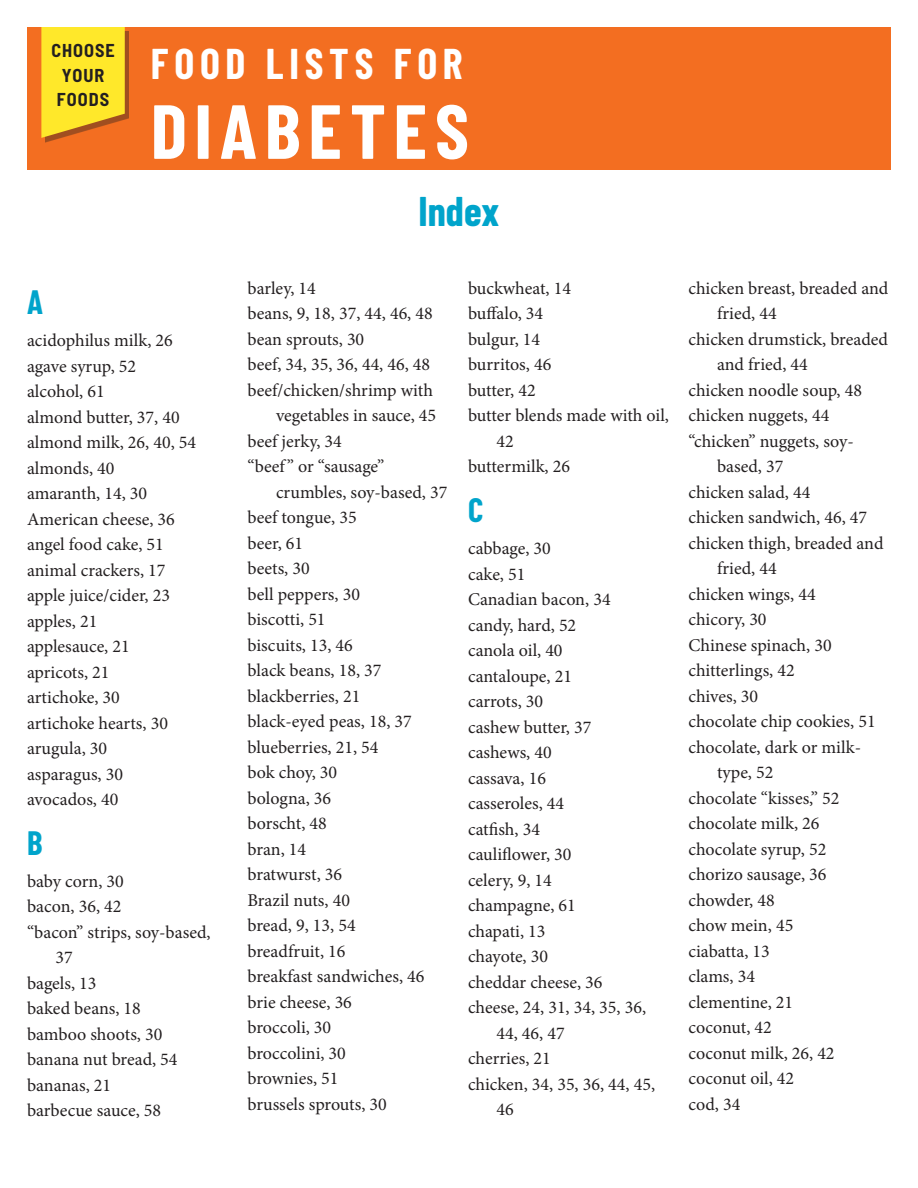
<style>
.page{position:relative;width:918px;height:1188px;background:#fff}
.page>*{position:absolute;margin:0;border:0;box-sizing:border-box;transform-origin:0 0}
.t1{font:700 76.5px "Barlow Condensed";letter-spacing:.105em;color:#fff}
.t2{font:700 42px "Barlow Condensed";letter-spacing:.14em;color:#fff}
.Index_heading{font:700 40.5px "Barlow Condensed";color:#00a4cb}
.Index_heading-2{font:700 33px "Barlow Condensed";color:#00a4cb}
.t3{font:700 semi-condensed 18.15px "Barlow";letter-spacing:.055em;color:#231f20}
.Index_Entry{font:18px/25.5px "Minion Pro";color:#231f20}
</style>
<div class="page">
<div style="left:27px;top:27px;width:864px;height:142px;background:#f36e21"></div>
<div style="left:45px;top:31px;width:84px;height:111px;background:#231f20;opacity:.4"></div>
<svg style="left:41px;top:27px;width:84px;height:111px;background:#f9d828"></svg>
<p class="t3" style="left:51px;top:39px;width:65px">CHOOSE</p>
<p class="t3" style="left:62px;top:64px;width:44px">YOUR</p>
<p class="t3" style="left:57px;top:88px;width:54px">FOODS</p>
<p class="t2" style="left:151px;top:34px;width:313px">FOOD LISTS FOR</p>
<p class="t1" style="left:151px;top:77px;width:320px">DIABETES</p>
<p class="Index_heading" style="left:419px;top:183px;width:82px">Index</p>
<p class="Index_heading-2" style="left:27px;top:278px;width:17px">A</p>
<p class="Index_Entry" style="left:27px;top:328px;width:147px">acidophilus milk, 26</p>
<p class="Index_Entry" style="left:27px;top:353px;width:111px">agave syrup, 52</p>
<p class="Index_Entry" style="left:27px;top:379px;width:79px">alcohol, 61</p>
<p class="Index_Entry" style="left:27px;top:404px;width:154px">almond butter, 37, 40</p>
<p class="Index_Entry" style="left:27px;top:430px;width:171px">almond milk, 26, 40, 54</p>
<p class="Index_Entry" style="left:27px;top:455px;width:89px">almonds, 40</p>
<p class="Index_Entry" style="left:27px;top:481px;width:122px">amaranth, 14, 30</p>
<p class="Index_Entry" style="left:27px;top:506px;width:149px">American cheese, 36</p>
<p class="Index_Entry" style="left:27px;top:532px;width:138px">angel food cake, 51</p>
<p class="Index_Entry" style="left:27px;top:557px;width:140px">animal crackers, 17</p>
<p class="Index_Entry" style="left:27px;top:583px;width:145px">apple juice/cider, 23</p>
<p class="Index_Entry" style="left:27px;top:608px;width:72px">apples, 21</p>
<p class="Index_Entry" style="left:27px;top:634px;width:104px">applesauce, 21</p>
<p class="Index_Entry" style="left:27px;top:659px;width:84px">apricots, 21</p>
<p class="Index_Entry" style="left:27px;top:685px;width:94px">artichoke, 30</p>
<p class="Index_Entry" style="left:27px;top:710px;width:143px">artichoke hearts, 30</p>
<p class="Index_Entry" style="left:27px;top:736px;width:82px">arugula, 30</p>
<p class="Index_Entry" style="left:27px;top:761px;width:98px">asparagus, 30</p>
<p class="Index_Entry" style="left:27px;top:787px;width:93px">avocados, 40</p>
<p class="Index_heading-2" style="left:27px;top:819px;width:17px">B</p>
<p class="Index_Entry" style="left:27px;top:868px;width:98px">baby corn, 30</p>
<p class="Index_Entry" style="left:27px;top:894px;width:96px">bacon, 36, 42</p>
<p class="Index_Entry" style="left:56px;top:919px;width:157px;text-indent:-28px">“bacon” strips, soy-based,<br>37</p>
<p class="Index_Entry" style="left:27px;top:970px;width:71px">bagels, 13</p>
<p class="Index_Entry" style="left:27px;top:996px;width:115px">baked beans, 18</p>
<p class="Index_Entry" style="left:27px;top:1021px;width:137px">bamboo shoots, 30</p>
<p class="Index_Entry" style="left:27px;top:1047px;width:152px">banana nut bread, 54</p>
<p class="Index_Entry" style="left:27px;top:1072px;width:86px">bananas, 21</p>
<p class="Index_Entry" style="left:27px;top:1098px;width:136px">barbecue sauce, 58</p>
<p class="Index_Entry" style="left:248px;top:275px;width:70px">barley, 14</p>
<p class="Index_Entry" style="left:248px;top:301px;width:187px">beans, 9, 18, 37, 44, 46, 48</p>
<p class="Index_Entry" style="left:248px;top:326px;width:118px">bean sprouts, 30</p>
<p class="Index_Entry" style="left:248px;top:352px;width:184px">beef, 34, 35, 36, 44, 46, 48</p>
<p class="Index_Entry" style="left:248px;top:377px;width:190px;text-align:right">beef/chicken/shrimp with vegetables in sauce, 45</p>
<p class="Index_Entry" style="left:248px;top:428px;width:96px">beef jerky, 34</p>
<p class="Index_Entry" style="left:276px;top:454px;width:173px;text-indent:-28px">“beef ” or “sausage” crumbles, soy-based, 37</p>
<p class="Index_Entry" style="left:248px;top:505px;width:111px">beef tongue, 35</p>
<p class="Index_Entry" style="left:248px;top:530px;width:57px">beer, 61</p>
<p class="Index_Entry" style="left:248px;top:556px;width:64px">beets, 30</p>
<p class="Index_Entry" style="left:248px;top:581px;width:114px">bell peppers, 30</p>
<p class="Index_Entry" style="left:248px;top:607px;width:80px">biscotti, 51</p>
<p class="Index_Entry" style="left:248px;top:632px;width:107px">biscuits, 13, 46</p>
<p class="Index_Entry" style="left:248px;top:658px;width:136px">black beans, 18, 37</p>
<p class="Index_Entry" style="left:248px;top:683px;width:114px">blackberries, 21</p>
<p class="Index_Entry" style="left:248px;top:709px;width:166px">black-eyed peas, 18, 37</p>
<p class="Index_Entry" style="left:248px;top:734px;width:133px">blueberries, 21, 54</p>
<p class="Index_Entry" style="left:248px;top:760px;width:91px">bok choy, 30</p>
<p class="Index_Entry" style="left:248px;top:785px;width:85px">bologna, 36</p>
<p class="Index_Entry" style="left:248px;top:811px;width:81px">borscht, 48</p>
<p class="Index_Entry" style="left:248px;top:836px;width:60px">bran, 14</p>
<p class="Index_Entry" style="left:248px;top:862px;width:96px">bratwurst, 36</p>
<p class="Index_Entry" style="left:248px;top:887px;width:104px">Brazil nuts, 40</p>
<p class="Index_Entry" style="left:248px;top:913px;width:110px">bread, 9, 13, 54</p>
<p class="Index_Entry" style="left:248px;top:938px;width:100px">breadfruit, 16</p>
<p class="Index_Entry" style="left:248px;top:964px;width:178px">breakfast sandwiches, 46</p>
<p class="Index_Entry" style="left:248px;top:989px;width:106px">brie cheese, 36</p>
<p class="Index_Entry" style="left:248px;top:1015px;width:85px">broccoli, 30</p>
<p class="Index_Entry" style="left:248px;top:1040px;width:100px">broccolini, 30</p>
<p class="Index_Entry" style="left:248px;top:1066px;width:93px">brownies, 51</p>
<p class="Index_Entry" style="left:248px;top:1091px;width:141px">brussels sprouts, 30</p>
<p class="Index_Entry" style="left:468px;top:275px;width:105px">buckwheat, 14</p>
<p class="Index_Entry" style="left:468px;top:301px;width:77px">buffalo, 34</p>
<p class="Index_Entry" style="left:468px;top:326px;width:74px">bulgur, 14</p>
<p class="Index_Entry" style="left:468px;top:352px;width:85px">burritos, 46</p>
<p class="Index_Entry" style="left:468px;top:377px;width:69px">butter, 42</p>
<p class="Index_Entry" style="left:496px;top:403px;width:174px;text-indent:-28px">butter blends made with oil,<br>42</p>
<p class="Index_Entry" style="left:468px;top:454px;width:104px">buttermilk, 26</p>
<p class="Index_heading-2" style="left:468px;top:487px;width:17px">C</p>
<p class="Index_Entry" style="left:468px;top:536px;width:84px">cabbage, 30</p>
<p class="Index_Entry" style="left:468px;top:561px;width:59px">cake, 51</p>
<p class="Index_Entry" style="left:468px;top:587px;width:144px">Canadian bacon, 34</p>
<p class="Index_Entry" style="left:468px;top:612px;width:110px">candy, hard, 52</p>
<p class="Index_Entry" style="left:468px;top:638px;width:96px">canola oil, 40</p>
<p class="Index_Entry" style="left:468px;top:663px;width:105px">cantaloupe, 21</p>
<p class="Index_Entry" style="left:468px;top:689px;width:77px">carrots, 30</p>
<p class="Index_Entry" style="left:468px;top:714px;width:125px">cashew butter, 37</p>
<p class="Index_Entry" style="left:468px;top:740px;width:85px">cashews, 40</p>
<p class="Index_Entry" style="left:468px;top:765px;width:80px">cassava, 16</p>
<p class="Index_Entry" style="left:468px;top:791px;width:98px">casseroles, 44</p>
<p class="Index_Entry" style="left:468px;top:816px;width:73px">catfish, 34</p>
<p class="Index_Entry" style="left:468px;top:842px;width:105px">cauliflower, 30</p>
<p class="Index_Entry" style="left:468px;top:867px;width:85px">celery, 9, 14</p>
<p class="Index_Entry" style="left:468px;top:893px;width:109px">champagne, 61</p>
<p class="Index_Entry" style="left:468px;top:918px;width:79px">chapati, 13</p>
<p class="Index_Entry" style="left:468px;top:944px;width:82px">chayote, 30</p>
<p class="Index_Entry" style="left:468px;top:969px;width:136px">cheddar cheese, 36</p>
<p class="Index_Entry" style="left:496px;top:995px;width:151px;text-indent:-28px">cheese, 24, 31, 34, 35, 36,<br>44, 46, 47</p>
<p class="Index_Entry" style="left:468px;top:1046px;width:84px">cherries, 21</p>
<p class="Index_Entry" style="left:496px;top:1071px;width:160px;text-indent:-28px">chicken, 34, 35, 36, 44, 45,<br>46</p>
<p class="Index_Entry" style="left:717px;top:275px;width:173px;text-indent:-28px">chicken breast, breaded and fried, 44</p>
<p class="Index_Entry" style="left:717px;top:326px;width:173px;text-indent:-28px">chicken drumstick, breaded and fried, 44</p>
<p class="Index_Entry" style="left:688px;top:377px;width:175px">chicken noodle soup, 48</p>
<p class="Index_Entry" style="left:688px;top:403px;width:142px">chicken nuggets, 44</p>
<p class="Index_Entry" style="left:717px;top:428px;width:138px;text-indent:-28px">“chicken” nuggets, soy&shy;based, 37</p>
<p class="Index_Entry" style="left:688px;top:479px;width:123px">chicken salad, 44</p>
<p class="Index_Entry" style="left:688px;top:505px;width:180px">chicken sandwich, 46, 47</p>
<p class="Index_Entry" style="left:717px;top:530px;width:168px;text-indent:-28px">chicken thigh, breaded and fried, 44</p>
<p class="Index_Entry" style="left:688px;top:581px;width:129px">chicken wings, 44</p>
<p class="Index_Entry" style="left:688px;top:607px;width:80px">chicory, 30</p>
<p class="Index_Entry" style="left:688px;top:632px;width:145px">Chinese spinach, 30</p>
<p class="Index_Entry" style="left:688px;top:658px;width:108px">chitterlings, 42</p>
<p class="Index_Entry" style="left:688px;top:683px;width:71px">chives, 30</p>
<p class="Index_Entry" style="left:688px;top:709px;width:189px">chocolate chip cookies, 51</p>
<p class="Index_Entry" style="left:717px;top:734px;width:146px;text-indent:-28px">chocolate, dark or milk&shy;type, 52</p>
<p class="Index_Entry" style="left:688px;top:785px;width:153px">chocolate “kisses,” 52</p>
<p class="Index_Entry" style="left:688px;top:811px;width:133px">chocolate milk, 26</p>
<p class="Index_Entry" style="left:688px;top:836px;width:139px">chocolate syrup, 52</p>
<p class="Index_Entry" style="left:688px;top:862px;width:140px">chorizo sausage, 36</p>
<p class="Index_Entry" style="left:688px;top:887px;width:88px">chowder, 48</p>
<p class="Index_Entry" style="left:688px;top:913px;width:106px">chow mein, 45</p>
<p class="Index_Entry" style="left:688px;top:938px;width:83px">ciabatta, 13</p>
<p class="Index_Entry" style="left:688px;top:964px;width:68px">clams, 34</p>
<p class="Index_Entry" style="left:688px;top:989px;width:106px">clementine, 21</p>
<p class="Index_Entry" style="left:688px;top:1015px;width:85px">coconut, 42</p>
<p class="Index_Entry" style="left:688px;top:1040px;width:148px">coconut milk, 26, 42</p>
<p class="Index_Entry" style="left:688px;top:1066px;width:107px">coconut oil, 42</p>
<p class="Index_Entry" style="left:688px;top:1091px;width:53px">cod, 34</p>
</div>
